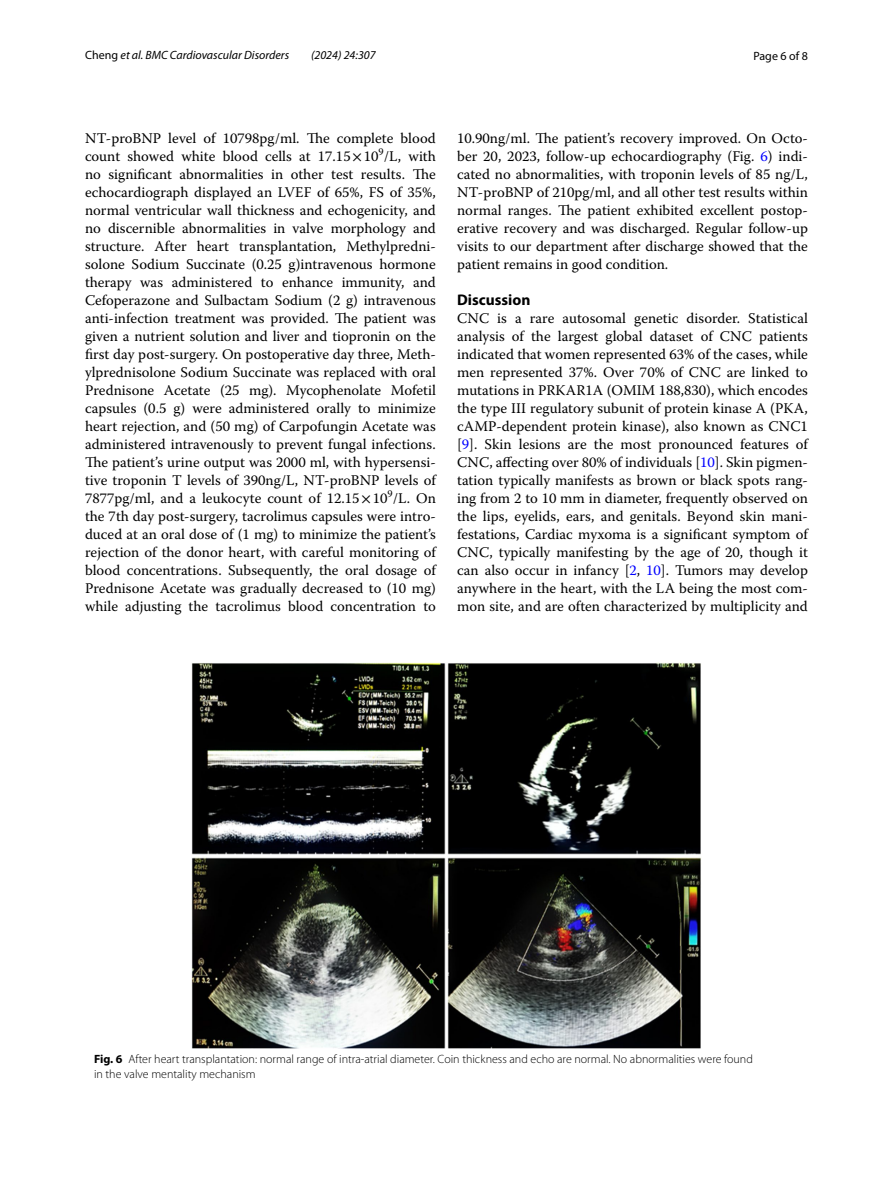
<style>
.page{position:relative;width:893px;height:1187px;background:#fff}
.page>*{position:absolute;margin:0;border:0;box-sizing:border-box;transform-origin:0 0}
.t1{font:700 15.45px "Myriad Pro";color:#000}
.t2{font:14.7px/18px "Warnock Pro";color:#000;text-align:justify}
.t3{font:300 12px/15px "Myriad Pro";color:#000}
.t4{font:italic 12px "Myriad Pro";color:#000}
.t5{font:12px "Myriad Pro";color:#000}
.s1{font-style:normal}
.s2{font-family:"STIX"}
.s3{color:#00f}
.s4{font-weight:700}
</style>
<div class="page">
<img style="left:191px;top:662px;width:510px;height:386px">
<p class="t4" style="left:85px;top:48px;width:206px"><span class="s1">Cheng</span> et al. BMC Cardiovascular Disorders</p>
<p class="t4" style="left:311px;top:48px;width:66px">(2024) 24:307</p>
<p class="t5" style="left:753px;top:48px;width:56px">Page 6 of 8</p>
<p class="t2" style="left:85px;top:128px;width:352px">NT-proBNP level of 10798pg/ml. The complete blood count showed white blood cells at 17.15<span class="s2">×</span> -10<sup>9</sup>/L, with no significant abnormalities in other test results. The echocardiograph displayed an LVEF of 65%, FS of 35%, normal ventricular wall thickness and echogenicity, and no discernible abnormalities in valve morphology and structure. After heart transplantation, Methylpredni&shy;solone Sodium Succinate (0.25 g)intravenous hormone therapy was administered to enhance immunity, and Cefoperazone and Sulbactam Sodium (2 g) intravenous anti-infection treatment was provided. The patient was given a nutrient solution and liver and tiopronin on the first day post-surgery. On postoperative day three, Meth&shy;ylprednisolone Sodium Succinate was replaced with oral Prednisone Acetate (25 mg). Mycophenolate Mofetil capsules (0.5 g) were administered orally to minimize heart rejection, and (50 mg) of Carpofungin Acetate was administered intravenously to prevent fungal infections.<br>The patient’s urine output was 2000 ml, with hypersensi&shy;tive troponin T levels of 390ng/L, NT-proBNP levels of 7877pg/ml, and a leukocyte count of 12.15<span class="s2">×</span> -10<sup>9</sup>/L. On the 7th day post-surgery, tacrolimus capsules were intro&shy;duced at an oral dose of (1 mg) to minimize the patient’s rejection of the donor heart, with careful monitoring of blood concentrations. Subsequently, the oral dosage of Prednisone Acetate was gradually decreased to (10 mg) while adjusting the tacrolimus blood concentration to</p>
<p class="t2" style="left:457px;top:128px;width:352px">10.90ng/ml. The patient’s recovery improved. On Octo&shy;ber 20, 2023, follow-up echocardiography (Fig. <span class="s3">6</span>) indi&shy;cated no abnormalities, with troponin levels of 85 ng/L, NT-proBNP of 210pg/ml, and all other test results within normal ranges. The patient exhibited excellent postop&shy;erative recovery and was discharged. Regular follow-up visits to our department after discharge showed that the patient remains in good condition.</p>
<p class="t1" style="left:457px;top:289px;width:75px">Discussion</p>
<p class="t2" style="left:457px;top:308px;width:352px">CNC is a rare autosomal genetic disorder. Statistical analysis of the largest global dataset of CNC patients indicated that women represented 63% of the cases, while men represented 37%. Over 70% of CNC are linked to mutations in PRKAR1A (OMIM 188,830), which encodes the type III regulatory subunit of protein kinase A (PKA, cAMP-dependent protein kinase), also known as CNC1 [<span class="s3">9</span>]. Skin lesions are the most pronounced features of CNC, affecting over 80% of individuals [<span class="s3">10</span>]. Skin pigmen&shy;tation typically manifests as brown or black spots rang&shy;ing from 2 to 10 mm in diameter, frequently observed on the lips, eyelids, ears, and genitals. Beyond skin mani&shy;festations, Cardiac myxoma is a significant symptom of CNC, typically manifesting by the age of 20, though it can also occur in infancy [<span class="s3">2</span>, <span class="s3">10</span>]. Tumors may develop anywhere in the heart, with the LA being the most com&shy;mon site, and are often characterized by multiplicity and</p>
<p class="t3" style="left:94px;top:1051px;width:660px"><span class="s4">Fig. 6</span> After heart transplantation: normal range of intra-atrial diameter. Coin thickness and echo are normal. No abnormalities were found in the valve mentality mechanism</p>
</div>
